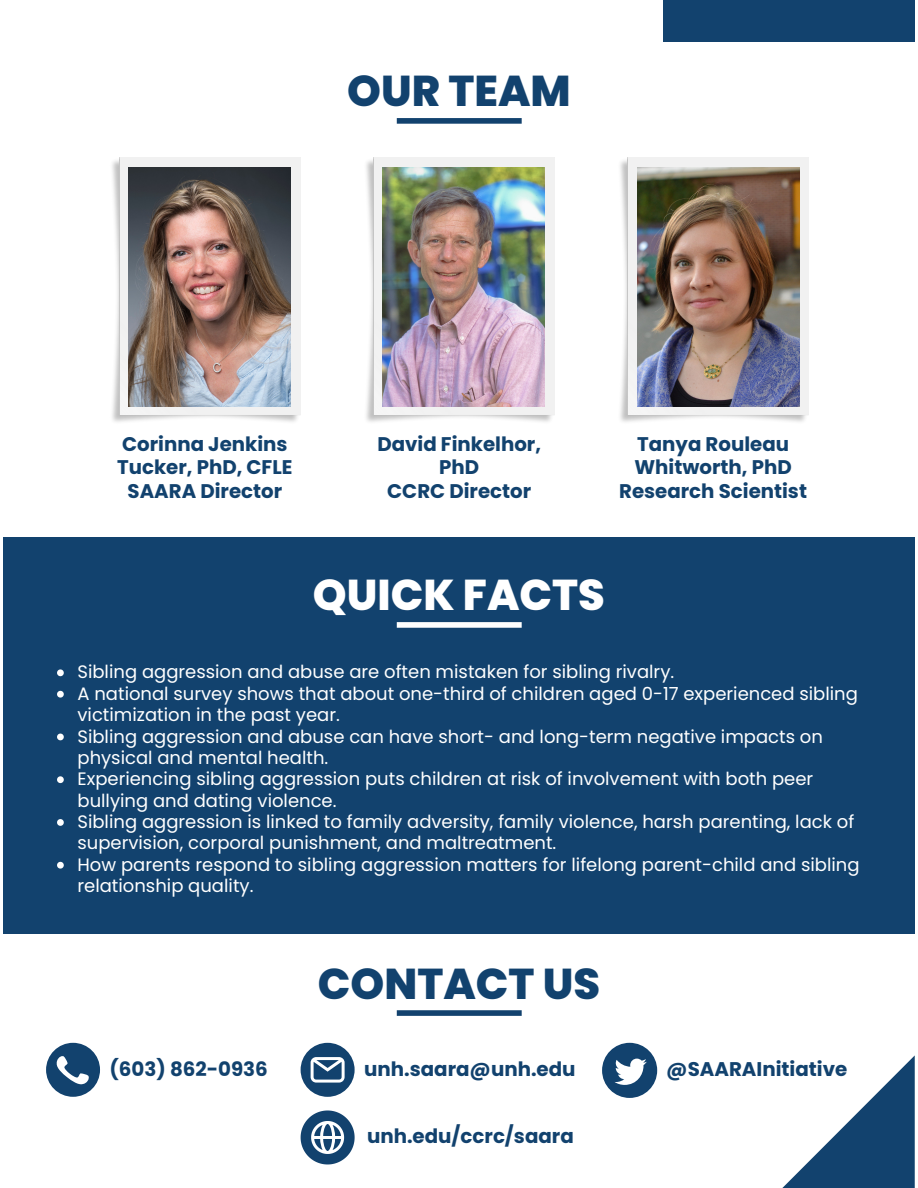
<style>
.page{position:relative;width:918px;height:1188px;background:#fff}
.page>*{position:absolute;margin:0;border:0;box-sizing:border-box;transform-origin:0 0}
.t1{font:800 43.05px "Poppins";color:#12426e}
.t2{font:800 43.05px "Poppins";color:#fff}
.t3{font:700 19.8px/23.2px "Poppins";color:#12426e}
.t4{font:18px/21.3px "Poppins";color:#fff}
</style>
<div class="page">
<div style="left:397px;top:118px;width:125px;height:6px;background:#12426e"></div>
<div style="left:3px;top:537px;width:912px;height:396px;background:#12426e"></div>
<div style="left:397px;top:1010px;width:125px;height:6px;background:#12426e"></div>
<svg style="left:301px;top:1110px;width:54px;height:54px"></svg>
<div style="left:663px;top:0;width:252px;height:42px;background:#12426e"></div>
<svg style="left:782px;top:1055px;width:133px;height:133px"></svg>
<svg style="left:46px;top:1043px;width:54px;height:54px"></svg>
<svg style="left:301px;top:1043px;width:54px;height:54px"></svg>
<div style="left:397px;top:622px;width:125px;height:6px;background:#fff"></div>
<svg style="left:602px;top:1043px;width:55px;height:55px"></svg>
<img style="left:112px;top:158px;width:188px;height:264px">
<img style="left:129px;top:168px;width:162px;height:238px">
<img style="left:366px;top:158px;width:188px;height:264px">
<img style="left:383px;top:168px;width:162px;height:238px">
<img style="left:620px;top:158px;width:189px;height:264px">
<img style="left:637px;top:168px;width:162px;height:238px">
<svg style="left:57px;top:669px;width:7px;height:7px"></svg>
<svg style="left:57px;top:691px;width:7px;height:7px"></svg>
<svg style="left:57px;top:734px;width:7px;height:6px"></svg>
<svg style="left:57px;top:776px;width:7px;height:7px"></svg>
<svg style="left:57px;top:819px;width:7px;height:7px"></svg>
<svg style="left:57px;top:862px;width:7px;height:7px"></svg>
<p class="t1" style="left:347px;top:61px;width:225px">OUR TEAM</p>
<p class="t3" style="left:117px;top:433px;width:177px">Corinna Jenkins<br>Tucker, PhD, CFLE</p>
<p class="t3" style="left:128px;top:479px;width:156px">SAARA Director</p>
<p class="t3" style="left:377px;top:433px;width:165px;text-align:center">David Finkelhor,<br>PhD</p>
<p class="t3" style="left:387px;top:479px;width:145px">CCRC Director</p>
<p class="t3" style="left:635px;top:433px;width:159px">Tanya Rouleau<br>Whitworth, PhD</p>
<p class="t3" style="left:619px;top:479px;width:189px">Research Scientist</p>
<p class="t2" style="left:313px;top:565px;width:294px">QUICK FACTS</p>
<p class="t4" style="left:78px;top:662px;width:598px">Sibling aggression and abuse are often mistaken for sibling rivalry.</p>
<p class="t4" style="left:78px;top:683px;width:782px">A national survey shows that about one-third of children aged 0-17 experienced sibling victimization in the past year.</p>
<p class="t4" style="left:78px;top:726px;width:747px">Sibling aggression and abuse can have short- and long-term negative impacts on physical and mental health.</p>
<p class="t4" style="left:78px;top:768px;width:737px">Experiencing sibling aggression puts children at risk of involvement with both peer bullying and dating violence.</p>
<p class="t4" style="left:78px;top:811px;width:778px">Sibling aggression is linked to family adversity, family violence, harsh parenting, lack of supervision, corporal punishment, and maltreatment.</p>
<p class="t4" style="left:78px;top:854px;width:784px">How parents respond to sibling aggression matters for lifelong parent-child and sibling relationship quality.</p>
<p class="t1" style="left:318px;top:953px;width:284px">CONTACT US</p>
<p class="t3" style="left:109px;top:1057px;width:160px">(603) 862-0936</p>
<p class="t3" style="left:364px;top:1057px;width:213px">unh.saara@unh.edu</p>
<p class="t3" style="left:367px;top:1125px;width:208px">unh.edu/ccrc/saara</p>
<p class="t3" style="left:666px;top:1057px;width:183px">@SAARAInitiative</p>
</div>
